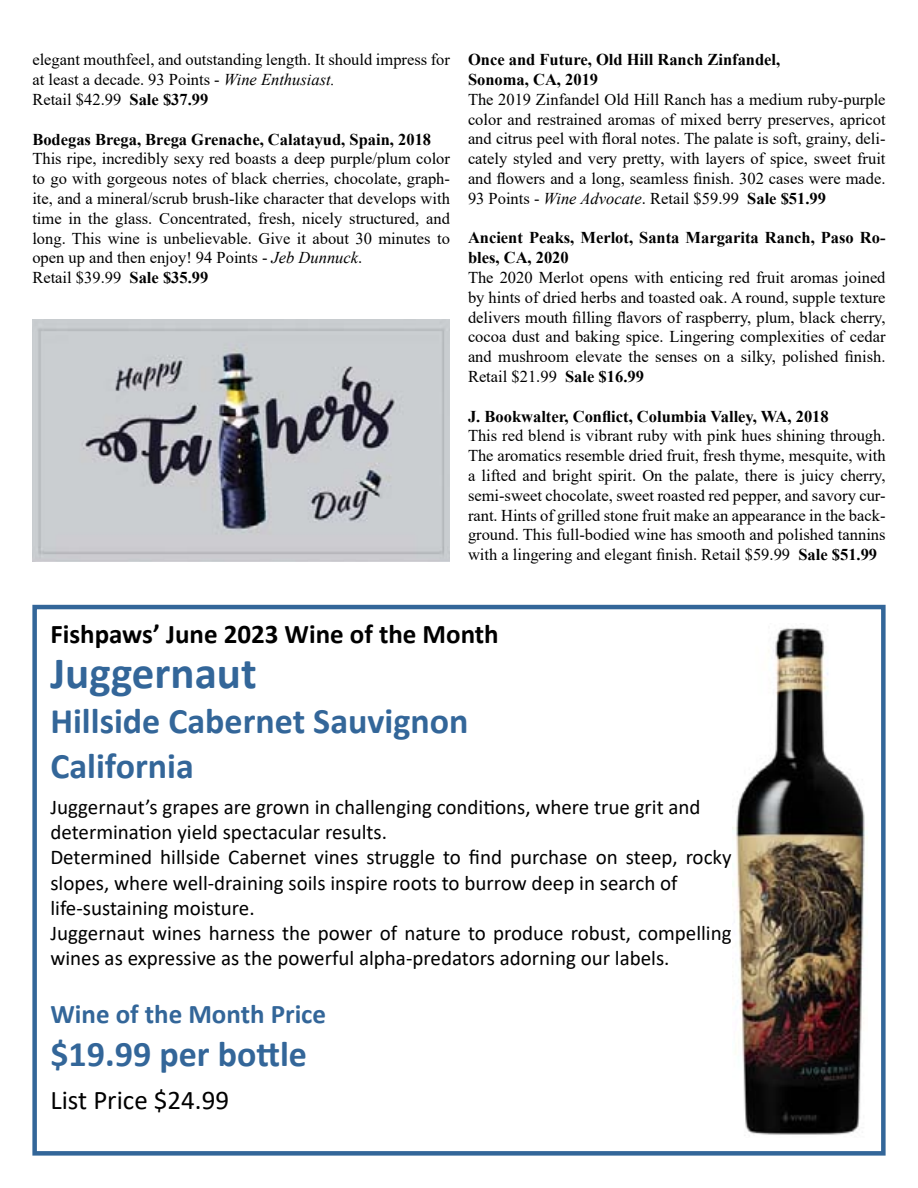
<style>
.page{position:relative;width:918px;height:1188px;background:#fff}
.page>*{position:absolute;margin:0;border:0;box-sizing:border-box;transform-origin:0 0}
.t1{font:700 45px "Calibri";color:#369}
.t2{font:700 36px/45px "Calibri";color:#369}
.t3{font:700 27px "Calibri";color:#000}
.t4{font:700 27px "Calibri";color:#369}
.t5{font:27px "Calibri";color:#000}
.t6{font:21px/25.2px "Calibri";color:#000}
.t7{font:16.5px/19.8px "Times New Roman";color:#000;text-align:justify}
.t8{font:700 16.5px/19.8px "Times New Roman";color:#000}
.s1{font-style:italic}
.s2{font-weight:700}
</style>
<div class="page">
<img style="left:32px;top:320px;width:418px;height:242px">
<div style="left:32px;top:605px;width:854px;height:551px;border:4px solid #369"></div>
<img style="left:733px;top:628px;width:135px;height:508px">
<p class="t7" style="left:32px;top:49px;width:419px;text-align:left">elegant mouthfeel, and outstanding length. It should impress for at least a decade. 93 Points - <span class="s1">Wine Enthusiast.<br></span>Retail $42.99 <span class="s2">Sale $37.99</span></p>
<p class="t8" style="left:32px;top:129px;width:400px">Bodegas Brega, Brega Grenache, Calatayud, Spain, 2018</p>
<p class="t7" style="left:32px;top:148px;width:419px;text-align:left">This ripe, incredibly sexy red boasts a deep purple/plum color to go with gorgeous notes of black cherries, chocolate, graph&shy;ite, and a mineral/scrub brush-like character that develops with time in the glass. Concentrated, fresh, nicely structured, and long. This wine is unbelievable. Give it about 30 minutes to open up and then enjoy! 94 Points - <span class="s1">Jeb Dunnuck</span>.<br>Retail $39.99 <span class="s2">Sale $35.99</span></p>
<p class="t8" style="left:468px;top:49px;width:314px">Once and Future, Old Hill Ranch Zinfandel,<br>Sonoma, CA, 2019</p>
<p class="t7" style="left:468px;top:89px;width:419px">The 2019 Zinfandel Old Hill Ranch has a medium ruby-purple color and restrained aromas of mixed berry preserves, apricot and citrus peel with floral notes. The palate is soft, grainy, deli&shy;cately styled and very pretty, with layers of spice, sweet fruit and flowers and a long, seamless finish. 302 cases were made.<br>93 Points - <span class="s1">Wine Advocate</span>. Retail $59.99 <span class="s2">Sale $51.99</span></p>
<p class="t8" style="left:468px;top:227px;width:419px">Ancient Peaks, Merlot, Santa Margarita Ranch, Paso Ro&shy;bles, CA, 2020</p>
<p class="t7" style="left:468px;top:267px;width:419px">The 2020 Merlot opens with enticing red fruit aromas joined by hints of dried herbs and toasted oak. A round, supple texture delivers mouth filling flavors of raspberry, plum, black cherry, cocoa dust and baking spice. Lingering complexities of cedar and mushroom elevate the senses on a silky, polished finish.<br>Retail $21.99 <span class="s2">Sale $16.99</span></p>
<p class="t8" style="left:468px;top:406px;width:362px">J. Bookwalter, Conflict, Columbia Valley, WA, 2018</p>
<p class="t7" style="left:468px;top:425px;width:419px">This red blend is vibrant ruby with pink hues shining through.<br>The aromatics resemble dried fruit, fresh thyme, mesquite, with a lifted and bright spirit. On the palate, there is juicy cherry, semi-sweet chocolate, sweet roasted red pepper, and savory cur&shy;rant. Hints of grilled stone fruit make an appearance in the back&shy;ground. This full-bodied wine has smooth and polished tannins with a lingering and elegant finish. Retail $59.99 <span class="s2">Sale $51.99</span></p>
<h3 class="t3" style="left:50px;top:615px;width:450px">Fishpaws’ June 2023 Wine of the Month</h3>
<h1 class="t1" style="left:50px;top:641px;width:208px">Juggernaut</h1>
<h2 class="t2" style="left:50px;top:698px;width:420px">Hillside Cabernet Sauvignon<br>California</h2>
<p class="t6" style="left:50px;top:794px;width:683px">Juggernaut’s grapes are grown in challenging conditions, where true grit and determination yield spectacular results.<br>Determined hillside Cabernet vines struggle to find purchase on steep, rocky slopes, where well-draining soils inspire roots to burrow deep in search of life-sustaining moisture.<br>Juggernaut wines harness the power of nature to produce robust, compelling wines as expressive as the powerful alpha-predators adorning our labels.</p>
<h3 class="t4" style="left:50px;top:995px;width:277px">Wine of the Month Price</h3>
<h2 class="t2" style="left:50px;top:1031px;width:258px">$19.99 per bottle</h2>
<h3 class="t5" style="left:50px;top:1082px;width:180px">List Price $24.99</h3>
</div>
